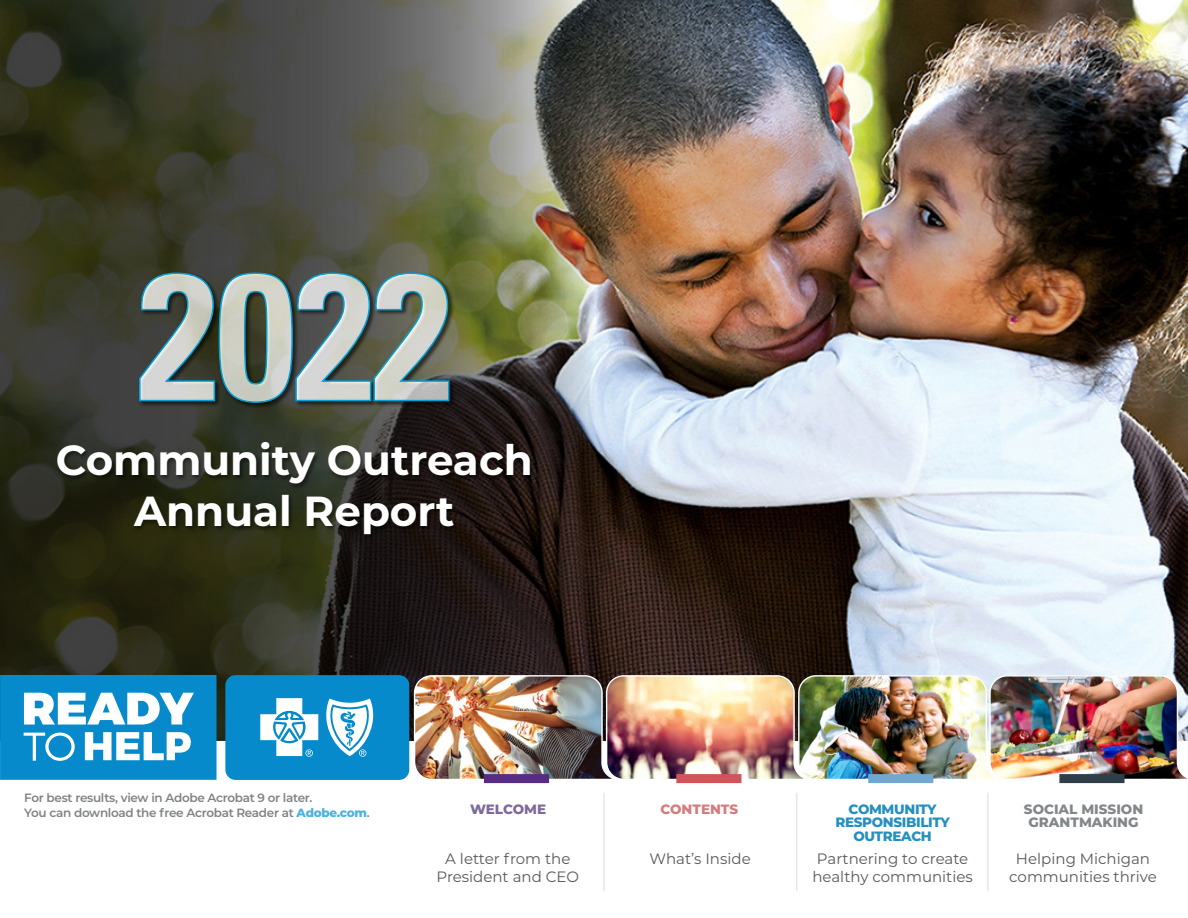
<style>
.page{position:relative;width:1188px;height:918px;background:#fff}
.page>*{position:absolute;margin:0;border:0;box-sizing:border-box;transform-origin:0 0}
.t1{font:700 42px/50.4px "Montserrat";color:#fff;text-align:center}
.t2{font:15px/18px "Montserrat";color:#58595b;text-align:center}
.t3{font:800 13.5px/13.5px "Montserrat";letter-spacing:-.025em;color:#258fc0;text-align:center}
.t4{font:800 13.5px/13.5px "Montserrat";color:#82878a;text-align:center}
.t5{font:800 13.5px "Montserrat";color:#d57c7f}
.t6{font:800 13.5px "Montserrat";letter-spacing:-.005em;color:#7d6a99}
.t7{font:600 12px/14.4px "Montserrat";letter-spacing:-.025em;color:#808285}
.s1{font-weight:800;color:#4ab2df}
</style>
<div class="page">
<img style="left:594px;top:0;width:594px;height:674px">
<svg style="left:0;top:0;width:594px;height:741px;background:#444334"></svg>
<div style="left:57px;top:442px;width:478px;height:97px;background:#000;opacity:.45"></div>
<hr style="left:603px;top:793px;width:2px;height:98px;background:#e6e7e8">
<svg style="left:0;top:675px;width:216px;height:105px"></svg>
<div style="left:484px;top:774px;width:65px;height:9px;background:#572c82"></div>
<div style="left:676px;top:774px;width:65px;height:9px;background:#cf555a"></div>
<div style="left:1059px;top:774px;width:66px;height:9px;background:#303e49"></div>
<img style="left:225px;top:674px;width:963px;height:107px">
<div style="left:868px;top:774px;width:65px;height:9px;background:#72a8cf"></div>
<hr style="left:796px;top:793px;width:1px;height:98px;background:#e6e7e8">
<hr style="left:987px;top:793px;width:2px;height:98px;background:#e6e7e8">
<div style="left:139px;top:272px;width:317px;height:137px;background:#000;opacity:.75"></div>
<svg style="left:138px;top:272px;width:312px;height:132px;background:#889591"></svg>
<h1 class="t1" style="left:56px;top:433px;width:478px">Community Outreach<br>Annual Report</h1>
<p class="t7" style="left:24px;top:790px;width:347px">For best results, view in Adobe Acrobat 9 or later.<br>You can download the free Acrobat Reader at <span class="s1">Adobe.com</span>.</p>
<p class="t6" style="left:470px;top:799px;width:78px">WELCOME</p>
<p class="t2" style="left:437px;top:849px;width:144px">A letter from the<br>President and CEO</p>
<p class="t5" style="left:660px;top:799px;width:79px">CONTENTS</p>
<p class="t2" style="left:649px;top:849px;width:103px">What’s Inside</p>
<p class="t3" style="left:835px;top:801px;width:116px">COMMUNITY<br>RESPONSIBILITY<br>OUTREACH</p>
<p class="t2" style="left:812px;top:849px;width:162px">Partnering to create healthy communities</p>
<p class="t4" style="left:1024px;top:801px;width:121px">SOCIAL MISSION<br>GRANTMAKING</p>
<p class="t2" style="left:1009px;top:849px;width:149px">Helping Michigan communities thrive</p>
</div>
